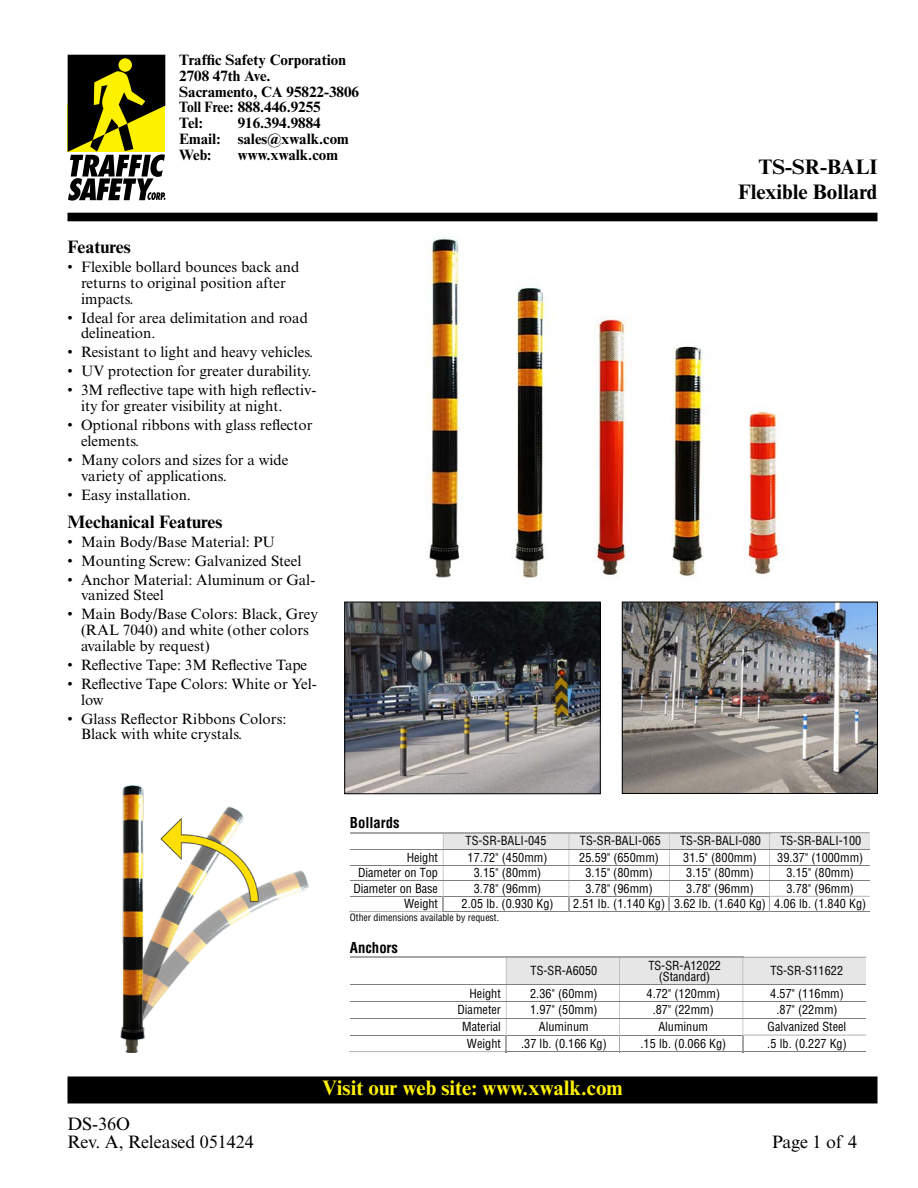
<style>
.page{position:relative;width:918px;height:1188px;background:#fff}
.page>*{position:absolute;margin:0;border:0;box-sizing:border-box;transform-origin:0 0}
.t1{font:700 21px "Times New Roman MT Std";color:#fff200}
.t2{font:700 21px/25.5px "Times New Roman MT Std";color:#000;text-align:right}
.t3{font:18px/18px "Times New Roman MT Std";color:#000}
.t4{font:700 18px "Times New Roman MT Std";color:#000}
.t5{font:15px/15.8px "Times New Roman MT Std";color:#000}
.t6{font:700 15px/15.9px "Times New Roman MT Std";color:#000}
.t7{font:700 condensed 14.7px "Helvetica LT Std";color:#000}
.t8{font:condensed 12.15px/10.9px "Helvetica LT Std";color:#000;text-align:center}
.t9{font:condensed 9.9px "Helvetica LT Std";letter-spacing:-.005em;color:#000}
</style>
<div class="page">
<div style="left:68px;top:1077px;width:809px;height:26px;background:#000"></div>
<div style="left:68px;top:1076px;width:810px;height:27px;border:2px solid #000"></div>
<div style="left:68px;top:213px;width:810px;height:8px;background:#000"></div>
<svg style="left:68px;top:55px;width:97px;height:146px;background:#686527"></svg>
<div style="left:443px;top:833px;width:126px;height:17px;background:#e7e6e6"></div>
<div style="left:569px;top:833px;width:100px;height:17px;background:#e7e6e6"></div>
<div style="left:670px;top:833px;width:99px;height:17px;background:#e7e6e6"></div>
<div style="left:770px;top:833px;width:100px;height:17px;background:#e7e6e6"></div>
<hr style="left:350px;top:832px;width:420px;height:1px;background:#a6a6a6">
<hr style="left:770px;top:832px;width:100px;height:1px;background:#a6a6a6">
<hr style="left:350px;top:850px;width:420px;height:1px;background:#7f7f7f">
<hr style="left:770px;top:850px;width:100px;height:1px;background:#7f7f7f">
<hr style="left:350px;top:865px;width:420px;height:1px;background:#7f7f7f">
<hr style="left:770px;top:865px;width:100px;height:1px;background:#7f7f7f">
<hr style="left:350px;top:880px;width:420px;height:1px;background:#7f7f7f">
<hr style="left:770px;top:880px;width:100px;height:1px;background:#7f7f7f">
<hr style="left:350px;top:896px;width:420px;height:1px;background:#7f7f7f">
<hr style="left:770px;top:896px;width:100px;height:1px;background:#7f7f7f">
<hr style="left:349px;top:911px;width:94px;height:1px;background:#7f7f7f">
<svg style="left:443px;top:833px;width:1px;height:78px"></svg>
<hr style="left:443px;top:911px;width:126px;height:1px;background:#7f7f7f">
<svg style="left:569px;top:833px;width:1px;height:78px"></svg>
<hr style="left:569px;top:911px;width:100px;height:1px;background:#7f7f7f">
<svg style="left:669px;top:833px;width:1px;height:79px"></svg>
<hr style="left:670px;top:911px;width:99px;height:1px;background:#7f7f7f">
<svg style="left:769px;top:833px;width:1px;height:79px"></svg>
<hr style="left:770px;top:911px;width:100px;height:1px;background:#7f7f7f">
<div style="left:506px;top:958px;width:113px;height:27px;background:#e7e6e6"></div>
<div style="left:620px;top:958px;width:123px;height:27px;background:#e7e6e6"></div>
<div style="left:743px;top:958px;width:123px;height:27px;background:#e7e6e6"></div>
<hr style="left:350px;top:957px;width:394px;height:1px;background:#a6a6a6">
<hr style="left:744px;top:957px;width:122px;height:1px;background:#a6a6a6">
<hr style="left:350px;top:985px;width:393px;height:1px;background:#7f7f7f">
<hr style="left:743px;top:985px;width:123px;height:1px;background:#7f7f7f">
<hr style="left:350px;top:1001px;width:393px;height:1px;background:#7f7f7f">
<hr style="left:743px;top:1001px;width:123px;height:1px;background:#7f7f7f">
<hr style="left:350px;top:1018px;width:393px;height:1px;background:#7f7f7f">
<hr style="left:743px;top:1018px;width:123px;height:1px;background:#7f7f7f">
<hr style="left:350px;top:1035px;width:393px;height:1px;background:#7f7f7f">
<hr style="left:743px;top:1035px;width:123px;height:1px;background:#7f7f7f">
<hr style="left:349px;top:1051px;width:157px;height:1px;background:#7f7f7f">
<svg style="left:506px;top:958px;width:1px;height:93px"></svg>
<hr style="left:506px;top:1051px;width:113px;height:1px;background:#7f7f7f">
<svg style="left:619px;top:958px;width:1px;height:94px"></svg>
<hr style="left:620px;top:1051px;width:123px;height:1px;background:#7f7f7f">
<svg style="left:743px;top:958px;width:1px;height:93px"></svg>
<hr style="left:743px;top:1051px;width:123px;height:1px;background:#7f7f7f">
<img style="left:428px;top:238px;width:353px;height:340px">
<img style="left:346px;top:604px;width:253px;height:188px">
<div style="left:344px;top:602px;width:257px;height:192px;border:1px solid #000"></div>
<img style="left:624px;top:604px;width:252px;height:188px">
<div style="left:622px;top:602px;width:256px;height:192px;border:1px solid #000"></div>
<img style="left:120px;top:785px;width:189px;height:268px">
<p class="t6" style="left:179px;top:51px;width:181px">Traffic Safety Corporation<br>2708 47th Ave.<br>Sacramento, CA 95822-3806<br>Toll Free: 888.446.9255<br>Tel:</p>
<p class="t6" style="left:179px;top:115px;width:171px;text-indent:58px">916.394.9884<br>Email: sales@xwalk.com<br>Web:</p>
<p class="t6" style="left:238px;top:147px;width:102px">www.xwalk.com</p>
<p class="t4" style="left:68px;top:236px;width:65px">Features</p>
<p class="t5" style="left:81px;top:259px;width:220px;text-indent:-14px">• Flexible bollard bounces back and returns to original position after impacts.</p>
<p class="t5" style="left:81px;top:310px;width:228px;text-indent:-14px">• Ideal for area delimitation and road delineation.</p>
<p class="t5" style="left:68px;top:344px;width:247px">• Resistant to light and heavy vehicles.</p>
<p class="t5" style="left:68px;top:363px;width:246px">• UV protection for greater durability.</p>
<p class="t5" style="left:81px;top:382px;width:237px;text-indent:-14px">• 3M reflective tape with high reflectiv&shy;ity for greater visibility at night.</p>
<p class="t5" style="left:81px;top:417px;width:233px;text-indent:-14px">• Optional ribbons with glass reflector elements.</p>
<p class="t5" style="left:81px;top:452px;width:209px;text-indent:-14px">• Many colors and sizes for a wide variety of applications.</p>
<p class="t5" style="left:68px;top:487px;width:125px">• Easy installation.</p>
<p class="t4" style="left:68px;top:511px;width:156px">Mechanical Features</p>
<p class="t5" style="left:68px;top:534px;width:209px">• Main Body/Base Material: PU</p>
<p class="t5" style="left:68px;top:553px;width:235px">• Mounting Screw: Galvanized Steel</p>
<p class="t5" style="left:81px;top:572px;width:236px;text-indent:-14px">• Anchor Material: Aluminum or Gal&shy;vanized Steel</p>
<p class="t5" style="left:81px;top:607px;width:238px;text-indent:-14px">• Main Body/Base Colors: Black, Grey (RAL 7040) and white (other colors available by request)</p>
<p class="t5" style="left:68px;top:657px;width:241px">• Reflective Tape: 3M Reflective Tape</p>
<p class="t5" style="left:81px;top:676px;width:237px;text-indent:-14px">• Reflective Tape Colors: White or Yel&shy;low</p>
<p class="t5" style="left:81px;top:711px;width:207px;text-indent:-14px">• Glass Reflector Ribbons Colors:<br>Black with white crystals.</p>
<p class="t7" style="left:350px;top:814px;width:51px">Bollards</p>
<h1 class="t2" style="left:738px;top:153px;width:141px">TS-SR-BALI<br>Flexible Bollard</h1>
<p class="t8" style="left:466px;top:835px;width:82px">TS-SR-BALI-045</p>
<p class="t8" style="left:580px;top:835px;width:82px">TS-SR-BALI-065</p>
<p class="t8" style="left:680px;top:835px;width:82px">TS-SR-BALI-080</p>
<p class="t8" style="left:780px;top:835px;width:82px">TS-SR-BALI-100</p>
<p class="t8" style="left:407px;top:852px;width:33px">Height</p>
<p class="t8" style="left:468px;top:852px;width:81px">17.72" (450mm)</p>
<p class="t8" style="left:579px;top:852px;width:81px">25.59" (650mm)</p>
<p class="t8" style="left:683px;top:852px;width:75px">31.5" (800mm)</p>
<p class="t8" style="left:777px;top:852px;width:88px">39.37" (1000mm)</p>
<p class="t8" style="left:358px;top:867px;width:82px">Diameter on Top</p>
<p class="t8" style="left:474px;top:867px;width:69px">3.15" (80mm)</p>
<p class="t8" style="left:585px;top:867px;width:69px">3.15" (80mm)</p>
<p class="t8" style="left:686px;top:867px;width:69px">3.15" (80mm)</p>
<p class="t8" style="left:786px;top:867px;width:69px">3.15" (80mm)</p>
<p class="t8" style="left:353px;top:883px;width:86px">Diameter on Base</p>
<p class="t8" style="left:474px;top:883px;width:69px">3.78" (96mm)</p>
<p class="t8" style="left:585px;top:883px;width:69px">3.78" (96mm)</p>
<p class="t8" style="left:686px;top:883px;width:69px">3.78" (96mm)</p>
<p class="t8" style="left:786px;top:883px;width:69px">3.78" (96mm)</p>
<p class="t8" style="left:404px;top:898px;width:35px">Weight</p>
<p class="t8" style="left:462px;top:898px;width:93px">2.05 lb. (0.930 Kg)</p>
<p class="t8" style="left:573px;top:898px;width:295px">2.51 lb. (1.140 Kg) 3.62 lb. (1.640 Kg) 4.06 lb. (1.840 Kg)</p>
<p class="t9" style="left:350px;top:911px;width:151px">Other dimensions available by request.</p>
<p class="t7" style="left:350px;top:938px;width:50px">Anchors</p>
<p class="t8" style="left:531px;top:965px;width:68px">TS-SR-A6050</p>
<p class="t8" style="left:648px;top:960px;width:74px">TS-SR-A12022 (Standard)</p>
<p class="t8" style="left:770px;top:965px;width:74px">TS-SR-S11622</p>
<p class="t8" style="left:470px;top:988px;width:33px">Height</p>
<p class="t8" style="left:770px;top:988px;width:75px">4.57" (116mm)</p>
<p class="t8" style="left:457px;top:1004px;width:45px">Diameter</p>
<p class="t8" style="left:777px;top:1004px;width:63px">.87" (22mm)</p>
<p class="t8" style="left:462px;top:1021px;width:40px">Material</p>
<p class="t8" style="left:658px;top:1021px;width:51px">Aluminum</p>
<p class="t8" style="left:467px;top:1038px;width:35px">Weight</p>
<p class="t8" style="left:767px;top:1038px;width:81px">.5 lb. (0.227 Kg)</p>
<p class="t8" style="left:530px;top:988px;width:69px">2.36" (60mm)</p>
<p class="t8" style="left:646px;top:988px;width:75px">4.72" (120mm)</p>
<p class="t8" style="left:530px;top:1004px;width:69px">1.97" (50mm)</p>
<p class="t8" style="left:653px;top:1004px;width:63px">.87" (22mm)</p>
<p class="t8" style="left:539px;top:1021px;width:51px">Aluminum</p>
<p class="t8" style="left:768px;top:1021px;width:80px">Galvanized Steel</p>
<p class="t8" style="left:521px;top:1038px;width:87px">.37 lb. (0.166 Kg)</p>
<p class="t8" style="left:640px;top:1038px;width:87px">.15 lb. (0.066 Kg)</p>
<p class="t3" style="left:68px;top:1114px;width:188px">DS-36O<br>Rev. A, Released 051424</p>
<h1 class="t1" style="left:322px;top:1075px;width:302px">Visit our web site: www.xwalk.com</h1>
<p class="t3" style="left:772px;top:1132px;width:87px">Page 1 of 4</p>
</div>
